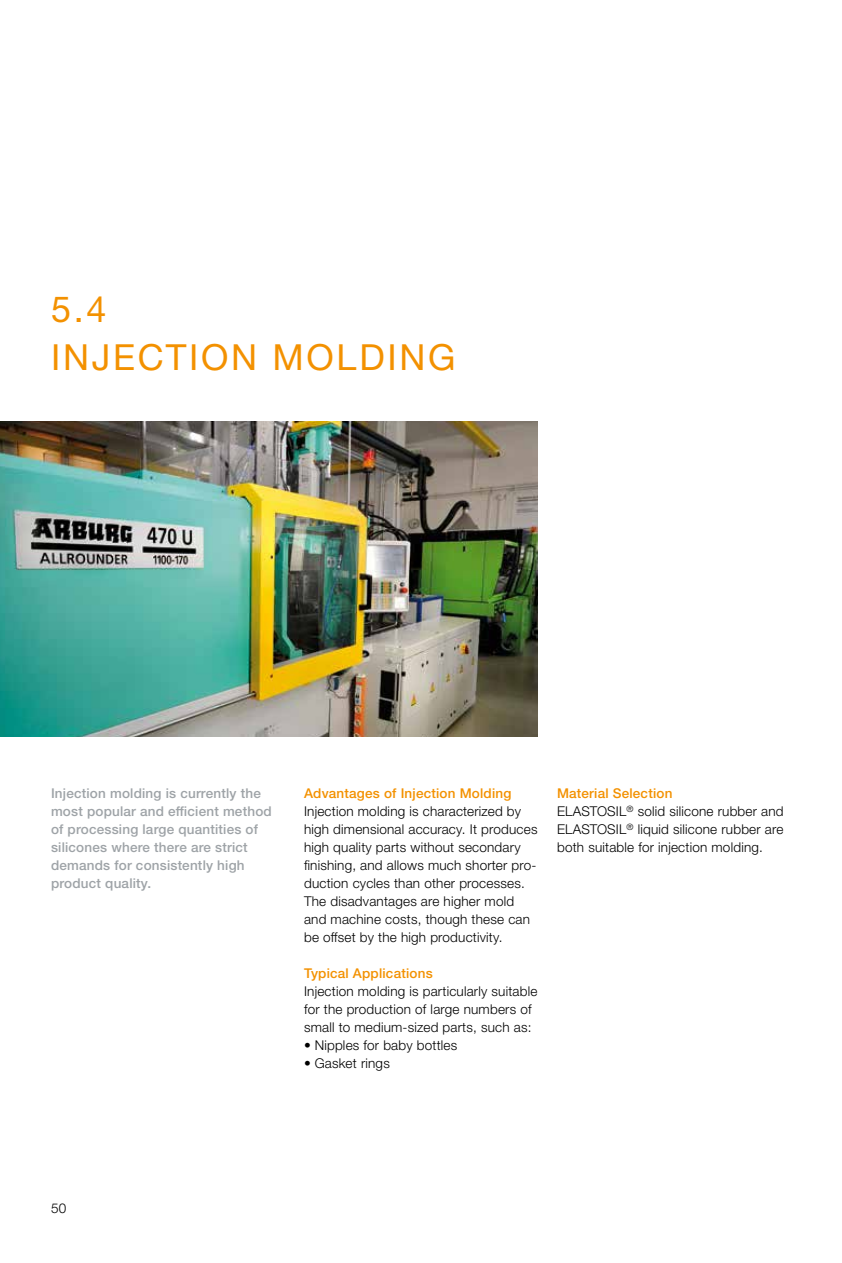
<style>
.page{position:relative;width:842px;height:1263px;background:#fff}
.page>*{position:absolute;margin:0;border:0;box-sizing:border-box;transform-origin:0 0}
.t1{font:36px/48px "Helvetica Panfor Wacker";letter-spacing:.075em;color:#f39100}
.t2{font:300 13.5px/18px "Helvetica Panfor Wacker";letter-spacing:.015em;color:#000}
.t3{font:500 13.5px/18px "Helvetica Panfor Wacker";letter-spacing:.015em;color:#9ea3a7}
.t4{font:500 13.5px "Helvetica Panfor Wacker";letter-spacing:.015em;color:#f39100}
.s1{font-weight:500;color:#f39100}
</style>
<div class="page">
<img style="left:0;top:421px;width:538px;height:316px">
<h1 class="t1" style="left:51px;top:285px;width:406px">5.4<br>INJECTION MOLDING</h1>
<p class="t3" style="left:51px;top:785px;width:222px">Injection molding is currently the most popular and efficient method of processing large quantities of silicones where there are strict demands for consistently high product quality.</p>
<p class="t4" style="left:304px;top:785px;width:209px">Advantages of Injection Molding</p>
<p class="t2" style="left:304px;top:802px;width:235px">Injection molding is characterized by high dimensional accuracy. It produces high quality parts without secondary finishing, and allows much shorter pro&shy;duction cycles than other processes.<br>The disadvantages are higher mold and machine costs, though these can be offset by the high productivity.</p>
<p class="t4" style="left:304px;top:965px;width:130px">Typical Applications</p>
<p class="t2" style="left:304px;top:982px;width:235px">Injection molding is particularly suitable for the production of large numbers of small to medium-sized parts, such as:</p>
<p class="t2" style="left:304px;top:1036px;width:155px">• Nipples for baby bottles</p>
<p class="t2" style="left:304px;top:1054px;width:87px">• Gasket rings</p>
<p class="t2" style="left:557px;top:784px;width:228px"><span class="s1">Material Selection<br></span>ELASTOSIL<sup>®</sup> solid silicone rubber and ELASTOSIL<sup>®</sup> liquid silicone rubber are both suitable for injection molding.</p>
<p class="t2" style="left:51px;top:1199px;width:17px">50</p>
</div>
